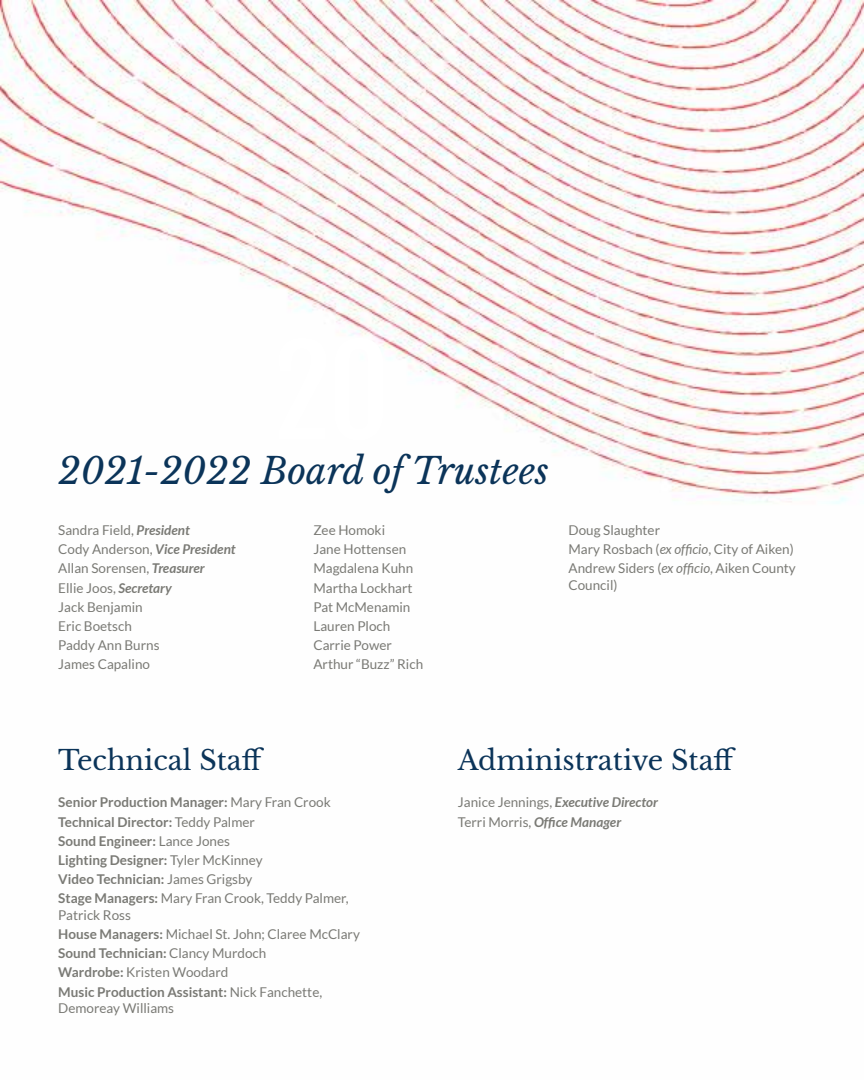
<style>
.page{position:relative;width:864px;height:1080px;background:#fff}
.page>*{position:absolute;margin:0;border:0;box-sizing:border-box;transform-origin:0 0}
.t1{font:italic 36px "Libre Baskerville";color:#0b3459}
.t2{font:27px "Libre Baskerville";color:#0b3459}
.t3{font:13.5px/19.2px "Lato";color:#7a7a75}
.t4{font:700 13.5px/19.2px "Lato";color:#7a7a75}
.t5{font:italic 700 13.5px/19.2px "Lato";color:#7a7a75}
.s1{font-weight:700;font-style:italic}
.s2{font-style:italic}
.s3{font-weight:400}
.s4{font-weight:700}
.s5{font-weight:400;font-style:normal}
</style>
<div class="page">
<img style="left:0;top:0;width:864px;height:504px">
<h1 class="t1" style="left:58px;top:449px;width:492px">2021-2022 Board of Trustees</h1>
<p class="t3" style="left:58px;top:520px;width:179px">Sandra Field, <span class="s1">President<br></span>Cody Anderson, <span class="s1">Vice President<br></span>Allan Sorensen, <span class="s1">Treasurer<br></span>Ellie Joos, <span class="s1">Secretary<br></span>Jack Benjamin<br>Eric Boetsch<br>Paddy Ann Burns<br>James Capalino</p>
<p class="t3" style="left:313px;top:520px;width:111px">Zee Homoki<br>Jane Hottensen<br>Magdalena Kuhn<br>Martha Lockhart<br>Pat McMenamin<br>Lauren Ploch<br>Carrie Power<br>Arthur “Buzz” Rich</p>
<p class="t3" style="left:569px;top:520px;width:229px">Doug Slaughter<br>Mary Rosbach (<span class="s2">ex officio</span>, City of Aiken)<br>Andrew Siders (<span class="s2">ex officio</span>, Aiken County</p>
<p class="t3" style="left:569px;top:575px;width:51px">Council)</p>
<h2 class="t2" style="left:58px;top:744px;width:207px">Technical Staff</h2>
<h2 class="t2" style="left:458px;top:744px;width:280px">Administrative Staff</h2>
<p class="t4" style="left:58px;top:793px;width:292px">Senior Production Manager: <span class="s3">Mary Fran Crook </span>Technical Director: <span class="s3">Teddy Palmer<br></span>Sound Engineer: <span class="s3">Lance Jones<br></span>Lighting Designer: <span class="s3">Tyler McKinney<br></span>Video Technician: <span class="s3">James Grigsby<br></span>Stage Managers: <span class="s3">Mary Fran Crook, Teddy Palmer,</span></p>
<p class="t3" style="left:58px;top:905px;width:303px">Patrick Ross<br><span class="s4">House Managers:</span> Michael St. John; Claree McClary <span class="s4">Sound Technician:</span> Clancy Murdoch<br><span class="s4">Wardrobe:</span> Kristen Woodard<br><span class="s4">Music Production Assistant:</span> Nick Fanchette,</p>
<p class="t3" style="left:58px;top:999px;width:117px">Demoreay Williams</p>
<p class="t5" style="left:458px;top:793px;width:202px"><span class="s5">Janice Jennings,</span> Executive Director<br><span class="s5">Terri Morris,</span> Office Manager</p>
</div>
